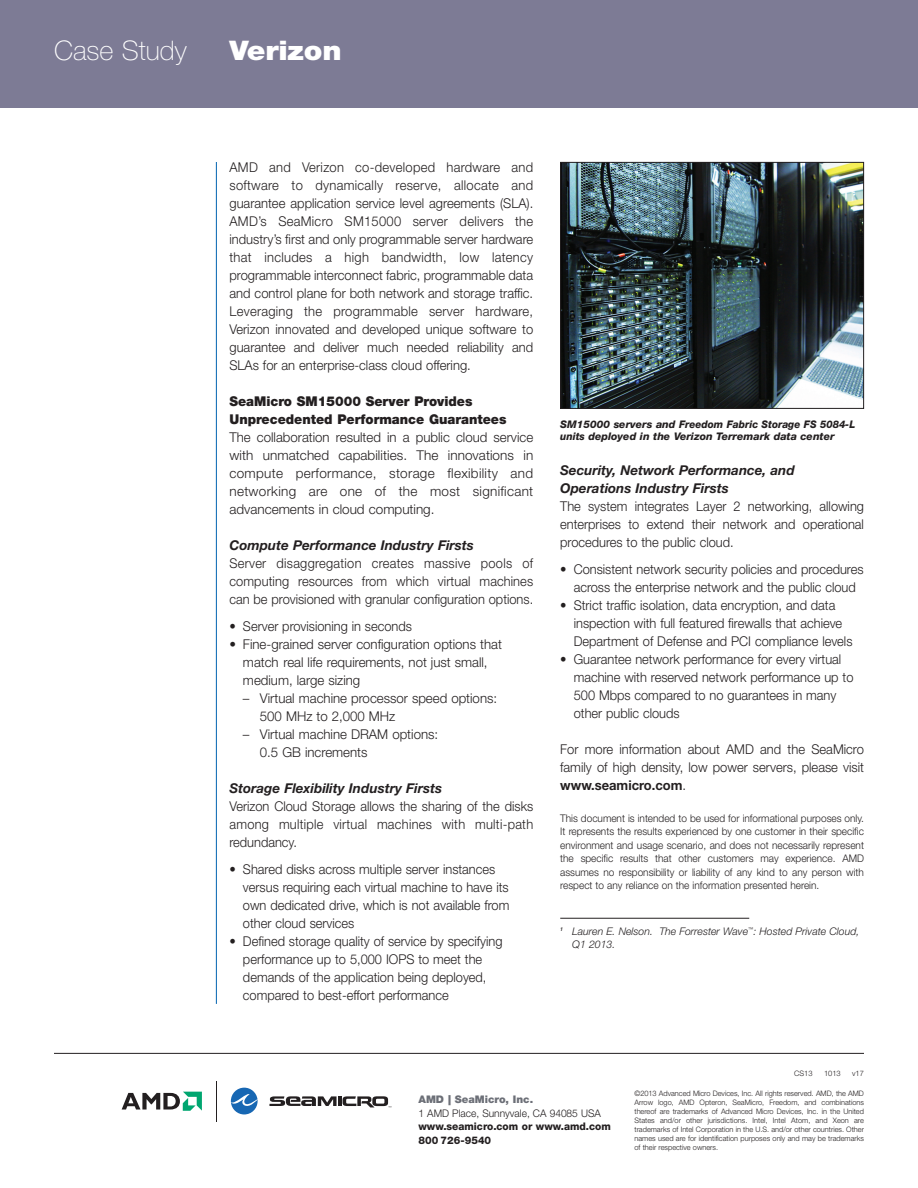
<style>
.page{position:relative;width:918px;height:1188px;background:#fff}
.page>*{position:absolute;margin:0;border:0;box-sizing:border-box;transform-origin:0 0}
.t1{font:100 27px "Helvetica Neue";color:#fff}
.t2{font:900 27px "Helvetica Neue";letter-spacing:-.005em;color:#fff;scale:1.1 1}
.t3{font:300 13.5px/18px "Helvetica Neue";color:#231f20;scale:.95 1}
.t4{font:300 13.5px/18px "Helvetica Neue";color:#231f20;text-align:justify;scale:.96 1}
.t5{font:300 13.5px/18px "Helvetica Neue";color:#231f20}
.t6{font:italic 700 13.5px/18px "Helvetica Neue";color:#231f20}
.t7{font:900 13.5px/18px "Helvetica Neue";color:#231f20;scale:.96 1}
.t8{font:300 10.5px/13.5px "Helvetica Neue";color:#231f20;text-align:justify;scale:.96 1}
.t9{font:italic 800 10.5px/12px "Helvetica Neue";color:#231f20}
.t10{font:italic 300 10.5px/13.5px "Helvetica Neue";color:#231f20}
.t11{font:300 10.5px/13.5px "Helvetica Neue";color:#231f20}
.t12{font:800 10.5px/13.5px "Helvetica Neue";color:#231f20}
.t13{font:300 7.5px/9px "Helvetica Neue";color:#231f20;text-align:justify}
.s1{font-weight:700}
.s2{font-weight:900;color:#6c6f77}
.s3{font-weight:900;font-size:13.5px;color:#6c6f77}
</style>
<div class="page">
<hr style="left:216px;top:162px;width:1px;height:842px;background:#0162b0">
<div style="left:0;top:0;width:918px;height:108px;background:#7d7b95"></div>
<img style="left:562px;top:164px;width:300px;height:243px">
<div style="left:560px;top:162px;width:304px;height:247px;border:1px solid #231f20"></div>
<svg style="left:231px;top:1088px;width:27px;height:26px"></svg>
<svg style="left:269px;top:1096px;width:122px;height:12px"></svg>
<svg style="left:122px;top:1092px;width:80px;height:19px"></svg>
<hr style="left:216px;top:1081px;width:1px;height:40px;background:#231f20">
<hr style="left:54px;top:1053px;width:810px;height:1px;background:#231f20">
<hr style="left:560px;top:918px;width:189px;height:1px;background:#231f20">
<h1 class="t1" style="left:54px;top:40px;width:134px">Case Study</h1>
<h1 class="t2" style="left:230px;top:40px;width:103px">Verizon</h1>
<p class="t4" style="left:229px;top:159px;width:318px">AMD and Verizon co-developed hardware and software to dynamically reserve, allocate and guarantee application service level agreements (SLA).<br>AMD’s SeaMicro SM15000 server delivers the industry’s first and only programmable server hardware that includes a high bandwidth, low latency programmable interconnect fabric, programmable data and control plane for both network and storage traffic.<br>Leveraging the programmable server hardware, Verizon innovated and developed unique software to guarantee and deliver much needed reliability and SLAs for an enterprise-class cloud offering.</p>
<p class="t7" style="left:229px;top:393px;width:290px">SeaMicro SM15000 Server Provides<br>Unprecedented Performance Guarantees</p>
<p class="t5" style="left:229px;top:429px;width:305px;text-align:justify">The collaboration resulted in a public cloud service with unmatched capabilities. The innovations in compute performance, storage flexibility and networking are one of the most significant advancements in cloud computing.</p>
<p class="t6" style="left:229px;top:537px;width:246px">Compute Performance Industry Firsts</p>
<p class="t3" style="left:229px;top:555px;width:321px;text-align:justify">Server disaggregation creates massive pools of computing resources from which virtual machines can be provisioned with granular configuration options.</p>
<p class="t3" style="left:229px;top:618px;width:194px">• Server provisioning in seconds</p>
<p class="t5" style="left:243px;top:636px;width:260px;text-indent:-13px">• Fine-grained server configuration options that match real life requirements, not just small, medium, large sizing</p>
<p class="t5" style="left:260px;top:690px;width:239px;text-indent:-17px">– Virtual machine processor speed options:<br>500 MHz to 2,000 MHz</p>
<p class="t5" style="left:260px;top:726px;width:180px;text-indent:-17px">– Virtual machine DRAM options:<br>0.5 GB increments</p>
<p class="t6" style="left:229px;top:780px;width:214px">Storage Flexibility Industry Firsts</p>
<p class="t3" style="left:229px;top:798px;width:321px;text-align:justify">Verizon Cloud Storage allows the sharing of the disks among multiple virtual machines with multi-path redundancy.</p>
<p class="t3" style="left:243px;top:861px;width:282px;text-indent:-13px">• Shared disks across multiple server instances versus requiring each virtual machine to have its own dedicated drive, which is not available from other cloud services</p>
<p class="t3" style="left:243px;top:933px;width:275px;text-indent:-13px">• Defined storage quality of service by specifying performance up to 5,000 IOPS to meet the demands of the application being deployed, compared to best-effort performance</p>
<p class="t9" style="left:560px;top:419px;width:297px">SM15000 servers and Freedom Fabric Storage FS 5084-L units deployed in the Verizon Terremark data center</p>
<p class="t6" style="left:560px;top:463px;width:236px">Security, Network Performance, and<br>Operations Industry Firsts</p>
<p class="t3" style="left:560px;top:499px;width:321px;text-align:justify">The system integrates Layer 2 networking, allowing enterprises to extend their network and operational procedures to the public cloud.</p>
<p class="t3" style="left:560px;top:562px;width:321px;text-align:center">• Consistent network security policies and procedures across the enterprise network and the public cloud</p>
<p class="t3" style="left:574px;top:598px;width:295px;text-indent:-13px">• Strict traffic isolation, data encryption, and data inspection with full featured firewalls that achieve<br>Department of Defense and PCI compliance levels</p>
<p class="t3" style="left:574px;top:652px;width:296px;text-indent:-13px">• Guarantee network performance for every virtual machine with reserved network performance up to 500 Mbps compared to no guarantees in many other public clouds</p>
<p class="t4" style="left:560px;top:742px;width:318px">For more information about AMD and the SeaMicro family of high density, low power servers, please visit <span class="s1">www.seamicro.com</span>.</p>
<p class="t8" style="left:560px;top:812px;width:318px">This document is intended to be used for informational purposes only.<br>It represents the results experienced by one customer in their specific environment and usage scenario, and does not necessarily represent the specific results that other customers may experience. AMD assumes no responsibility or liability of any kind to any person with respect to any reliance on the information presented herein.</p>
<p class="t10" style="left:572px;top:925px;width:289px;text-indent:-12px"><sup>1</sup> Lauren E. Nelson. The Forrester Wave<sup>™</sup>: Hosted Private Cloud,<br>Q1 2013.</p>
<p class="t11" style="left:418px;top:1094px;width:184px"><span class="s2">AMD</span> <span class="s3">|</span> <span class="s2">SeaMicro, Inc.<br></span>1 AMD Place, Sunnyvale, CA 94085 USA</p>
<p class="t12" style="left:418px;top:1121px;width:194px">www.seamicro.com or www.amd.com<br>800 726-9540</p>
<p class="t13" style="left:794px;top:1070px;width:20px">CS13</p>
<p class="t13" style="left:824px;top:1070px;width:18px">1013</p>
<p class="t13" style="left:852px;top:1070px;width:13px">v17</p>
<p class="t13" style="left:634px;top:1090px;width:231px">©2013 Advanced Micro Devices, Inc. All rights reserved. AMD, the AMD Arrow logo, AMD Opteron, SeaMicro, Freedom, and combinations thereof are trademarks of Advanced Micro Devices, Inc. in the United States and/or other jurisdictions. Intel, Intel Atom, and Xeon are trademarks of Intel Corporation in the U.S. and/or other countries. Other names used are for identification purposes only and may be trademarks of their respective owners.</p>
</div>
